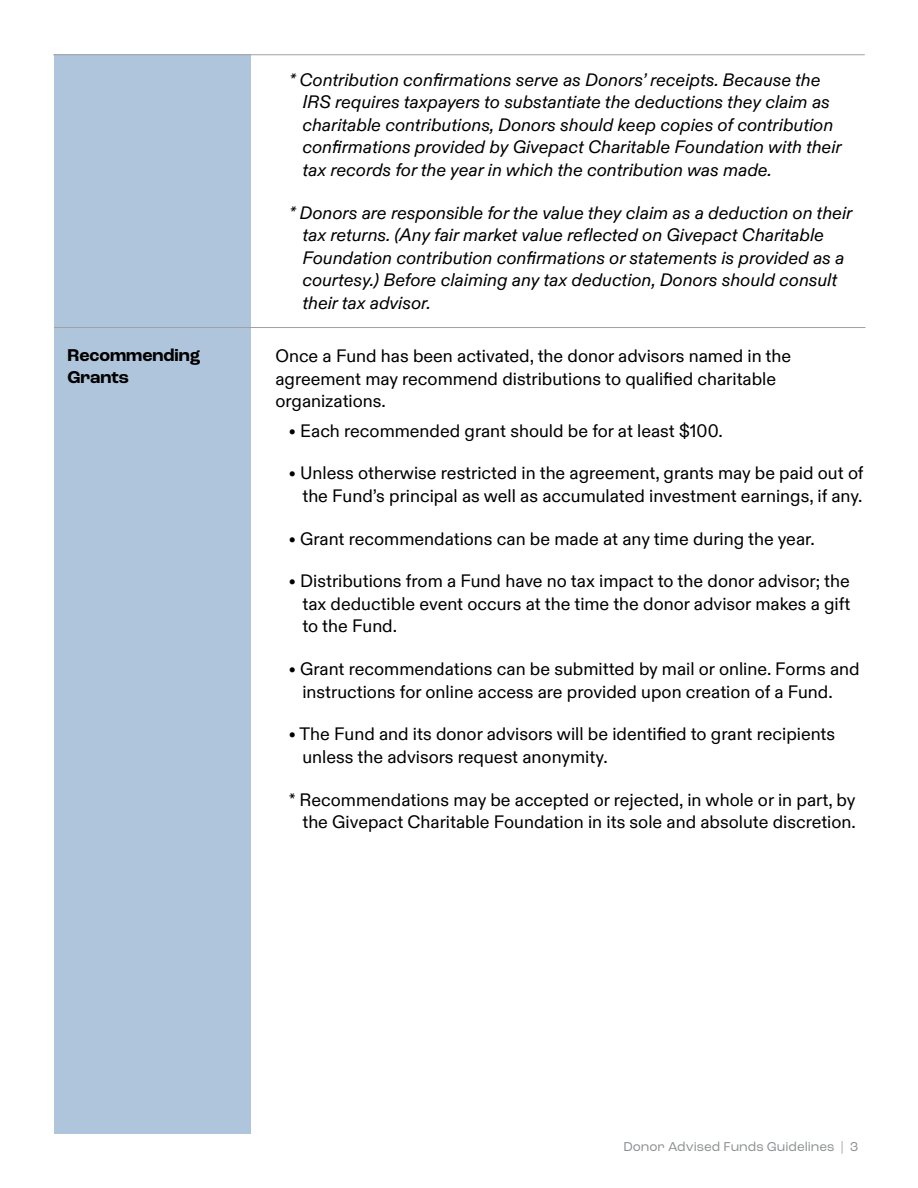
<style>
.page{position:relative;width:918px;height:1188px;background:#fff}
.page>*{position:absolute;margin:0;border:0;box-sizing:border-box;transform-origin:0 0}
.t1{font:18px/22.5px "ABC Diatype Variable";color:#000}
.t2{font:700 18px/22.5px "Roc Grotesk";color:#000}
.t3{font:13.5px "Roc Grotesk";color:#8b8e90}
</style>
<div class="page">
<div style="left:54px;top:54px;width:197px;height:1080px;background:#afc5db"></div>
<hr style="left:53px;top:54px;width:812px;height:1px;background:#9fa1a4">
<hr style="left:54px;top:327px;width:812px;height:1px;background:#9fa1a4">
<p class="t1" style="left:302px;top:67px;width:541px;text-indent:-14px">* Contribution confirmations serve as Donors’ receipts. Because the IRS requires taxpayers to substantiate the deductions they claim as charitable contributions, Donors should keep copies of contribution confirmations provided by Givepact Charitable Foundation with their tax records for the year in which the contribution was made.</p>
<p class="t1" style="left:302px;top:200px;width:552px;text-indent:-14px">* Donors are responsible for the value they claim as a deduction on their tax returns. (Any fair market value reflected on Givepact Charitable Foundation contribution confirmations or statements is provided as a courtesy.) Before claiming any tax deduction, Donors should consult their tax advisor.</p>
<p class="t2" style="left:68px;top:344px;width:134px">Recommending<br>Grants</p>
<p class="t1" style="left:275px;top:344px;width:517px">Once a Fund has been activated, the donor advisors named in the agreement may recommend distributions to qualified charitable organizations.</p>
<p class="t1" style="left:289px;top:418px;width:435px">• Each recommended grant should be for at least $100.</p>
<p class="t1" style="left:289px;top:461px;width:576px;text-align:right">• Unless otherwise restricted in the agreement, grants may be paid out of the Fund’s principal as well as accumulated investment earnings, if any.</p>
<p class="t1" style="left:289px;top:526px;width:527px">• Grant recommendations can be made at any time during the year.</p>
<p class="t1" style="left:302px;top:569px;width:550px;text-align:justify;text-indent:-14px">• Distributions from a Fund have no tax impact to the donor advisor; the tax deductible event occurs at the time the donor advisor makes a gift to the Fund.</p>
<p class="t1" style="left:302px;top:657px;width:559px;text-indent:-14px">• Grant recommendations can be submitted by mail or online. Forms and instructions for online access are provided upon creation of a Fund.</p>
<p class="t1" style="left:302px;top:722px;width:534px;text-indent:-14px">• The Fund and its donor advisors will be identified to grant recipients unless the advisors request anonymity.</p>
<p class="t1" style="left:289px;top:787px;width:569px;text-align:right">* Recommendations may be accepted or rejected, in whole or in part, by the Givepact Charitable Foundation in its sole and absolute discretion.</p>
<p class="t3" style="left:623px;top:1139px;width:236px">Donor Advised Funds Guidelines | 3</p>
</div>
